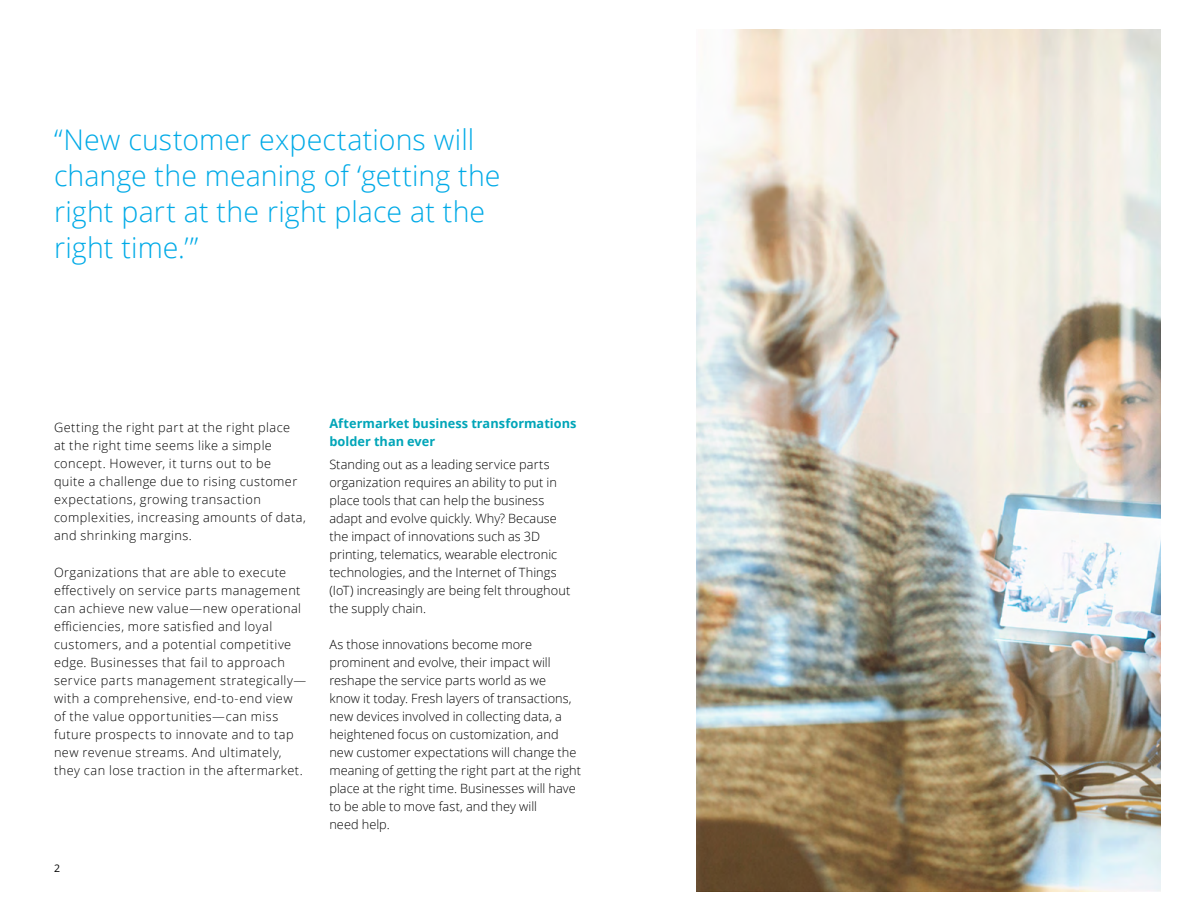
<style>
.page{position:relative;width:1188px;height:918px;background:#fff}
.page>*{position:absolute;margin:0;border:0;box-sizing:border-box;transform-origin:0 0}
.t1{font:300 28.5px/36px "Open Sans";letter-spacing:.005em;color:#00aae7}
.t2{font:300 12.75px/18px "Open Sans";letter-spacing:.02em;color:#000}
.t3{font:700 12.75px/18px "Open Sans";letter-spacing:.005em;color:#00a5b8}
.t4{font:10.5px "Open Sans";color:#000}
</style>
<div class="page">
<img style="left:697px;top:30px;width:464px;height:862px">
<h1 class="t1" style="left:54px;top:121px;width:448px">“New customer expectations will change the meaning of ‘getting the right part at the right place at the right time.’”</h1>
<p class="t2" style="left:54px;top:419px;width:253px">Getting the right part at the right place<br>at the right time seems like a simple concept. However, it turns out to be<br>quite a challenge due to rising customer expectations, growing transaction complexities, increasing amounts of data, and shrinking margins.</p>
<p class="t2" style="left:54px;top:563px;width:254px">Organizations that are able to execute effectively on service parts management can achieve new value—new operational efficiencies, more satisfied and loyal customers, and a potential competitive edge. Businesses that fail to approach service parts management strategically— with a comprehensive, end-to-end view of the value opportunities—can miss future prospects to innovate and to tap new revenue streams. And ultimately, they can lose traction in the aftermarket.</p>
<p class="t4" style="left:54px;top:861px;width:8px">2</p>
<p class="t3" style="left:329px;top:414px;width:249px">Aftermarket business transformations bolder than ever</p>
<p class="t2" style="left:329px;top:455px;width:242px">Standing out as a leading service parts organization requires an ability to put in place tools that can help the business adapt and evolve quickly. Why? Because the impact of innovations such as 3D printing, telematics, wearable electronic technologies, and the Internet of Things (IoT) increasingly are being felt throughout the supply chain.</p>
<p class="t2" style="left:329px;top:635px;width:253px">As those innovations become more prominent and evolve, their impact will reshape the service parts world as we<br>know it today. Fresh layers of transactions, new devices involved in collecting data, a heightened focus on customization, and new customer expectations will change the meaning of getting the right part at the right place at the right time. Businesses will have to be able to move fast, and they will<br>need help.</p>
</div>
